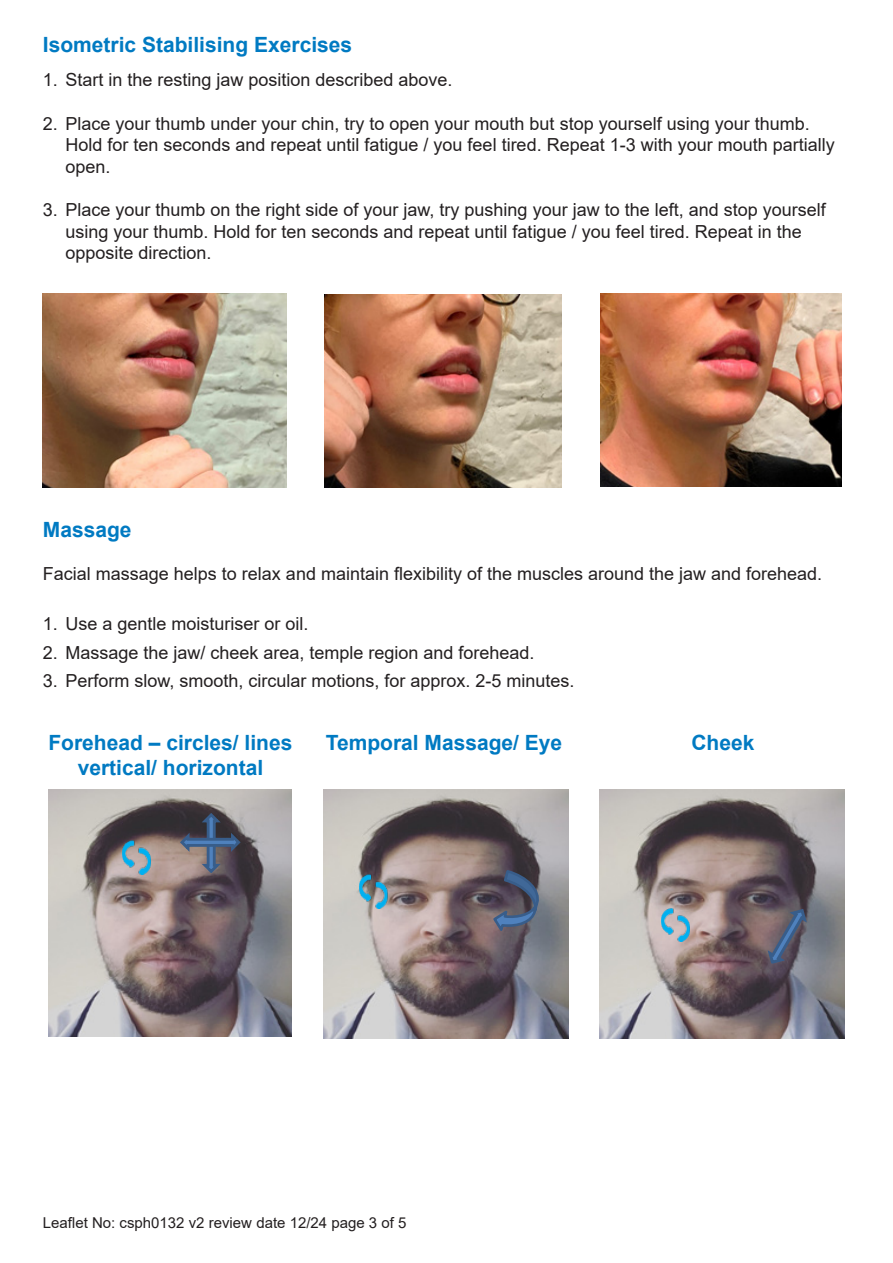
<style>
.page{position:relative;width:893px;height:1263px;background:#fff}
.page>*{position:absolute;margin:0;border:0;box-sizing:border-box;transform-origin:0 0}
.t1{font:700 21px "Arial";color:#007ac2}
.t2{font:18px/21.6px "Arial";color:#231f20}
.t3{font:15px "Arial";color:#231f20}
</style>
<div class="page">
<img style="left:43px;top:293px;width:243px;height:195px">
<img style="left:325px;top:295px;width:237px;height:193px">
<img style="left:600px;top:293px;width:242px;height:193px">
<img style="left:48px;top:790px;width:243px;height:246px">
<img style="left:324px;top:790px;width:244px;height:248px">
<img style="left:600px;top:790px;width:244px;height:248px">
<svg style="left:181px;top:812px;width:60px;height:61px;background:#595c6b"></svg>
<img style="left:123px;top:835px;width:34px;height:39px">
<img style="left:359px;top:870px;width:35px;height:38px">
<img style="left:662px;top:903px;width:34px;height:39px">
<svg style="left:493px;top:870px;width:45px;height:61px;background:#4d546c"></svg>
<svg style="left:762px;top:903px;width:50px;height:65px;background:#656474"></svg>
<p class="t1" style="left:43px;top:30px;width:311px">Isometric Stabilising Exercises</p>
<p class="t2" style="left:43px;top:69px;width:411px">1. Start in the resting jaw position described above.</p>
<p class="t2" style="left:65px;top:112px;width:771px;text-indent:-23px">2. Place your thumb under your chin, try to open your mouth but stop yourself using your thumb.<br>Hold for ten seconds and repeat until fatigue / you feel tired. Repeat 1-3 with your mouth partially open.</p>
<p class="t2" style="left:65px;top:199px;width:762px;text-indent:-23px">3. Place your thumb on the right side of your jaw, try pushing your jaw to the left, and stop yourself using your thumb. Hold for ten seconds and repeat until fatigue / you feel tired. Repeat in the opposite direction.</p>
<p class="t1" style="left:43px;top:515px;width:90px">Massage</p>
<p class="t2" style="left:43px;top:563px;width:781px">Facial massage helps to relax and maintain flexibility of the muscles around the jaw and forehead.</p>
<p class="t2" style="left:43px;top:613px;width:267px">1. Use a gentle moisturiser or oil.</p>
<p class="t2" style="left:43px;top:641px;width:493px">2. Massage the jaw/ cheek area, temple region and forehead.</p>
<p class="t2" style="left:43px;top:670px;width:533px">3. Perform slow, smooth, circular motions, for approx. 2-5 minutes.</p>
<p class="t1" style="left:48px;top:727px;width:245px">Forehead – circles/ lines</p>
<p class="t1" style="left:78px;top:753px;width:187px">vertical/ horizontal</p>
<p class="t1" style="left:326px;top:727px;width:238px">Temporal Massage/ Eye</p>
<p class="t1" style="left:691px;top:727px;width:65px">Cheek</p>
<p class="t3" style="left:43px;top:1212px;width:365px">Leaflet No: csph0132 v2 review date 12/24 page 3 of 5</p>
</div>
